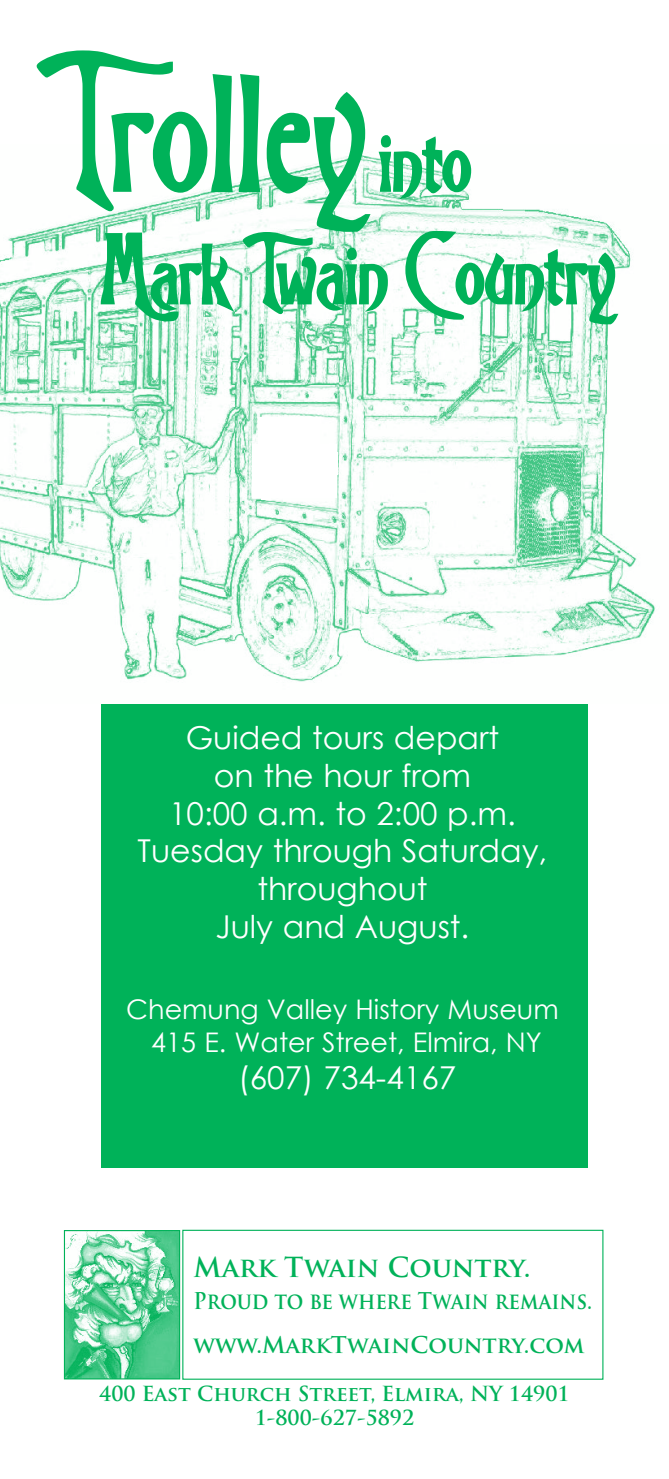
<style>
.page{position:relative;width:669px;height:1479px;background:#fff}
.page>*{position:absolute;margin:0;border:0;box-sizing:border-box;transform-origin:0 0}
.t1{font:162px "Trinigan FG";color:#00b259}
.t2{font:81px "Trinigan FG";color:#00b259}
.t3{font:31.5px/37.8px "Century Gothic";color:#fff;text-align:center}
.t4{font:27px/32.4px "Century Gothic";color:#fff;text-align:center}
.t5{font:700 27px "Trajan Pro";color:#00b259}
.t6{font:700 22.5px/43.2px "Trajan Pro";color:#00b259;scale:.89 1}
.t7{font:700 20.25px/24.3px "Trajan Pro";color:#00b259;text-align:center}
.s1{font-size:81px}
</style>
<div class="page">
<img style="left:0;top:231px;width:655px;height:412px">
<div style="left:101px;top:703px;width:486px;height:464px;background:#00b259"></div>
<svg style="left:35px;top:50px;width:584px;height:658px"></svg>
<img style="left:66px;top:1231px;width:112px;height:146px">
<div style="left:64px;top:1229px;width:116px;height:150px;border:1px solid #00b259"></div>
<div style="left:182px;top:1229px;width:421px;height:150px;border:1px solid #00b259"></div>
<h1 class="t1" style="left:38px;top:3px;width:434px">Trolley <span class="s1">into</span></h1>
<h2 class="t2" style="left:101px;top:209px;width:514px">Mark Twain Country</h2>
<p class="t3" style="left:138px;top:718px;width:411px">Guided tours depart<br>on the hour from<br>10:00 a.m. to 2:00 p.m.<br>Tuesday through Saturday, throughout<br>July and August.</p>
<p class="t4" style="left:126px;top:992px;width:433px">Chemung Valley History Museum<br>415 E. Water Street, Elmira, NY</p>
<p class="t3" style="left:238px;top:1058px;width:219px">(607) 734-4167</p>
<p class="t5" style="left:193px;top:1250px;width:338px">Mark Twain Country.</p>
<p class="t6" style="left:193px;top:1279px;width:449px">Proud to be where Twain remains. www.MarkTwainCountry.com</p>
<p class="t7" style="left:99px;top:1381px;width:471px">400 East Church Street, Elmira, NY 14901<br>1-800-627-5892</p>
</div>
